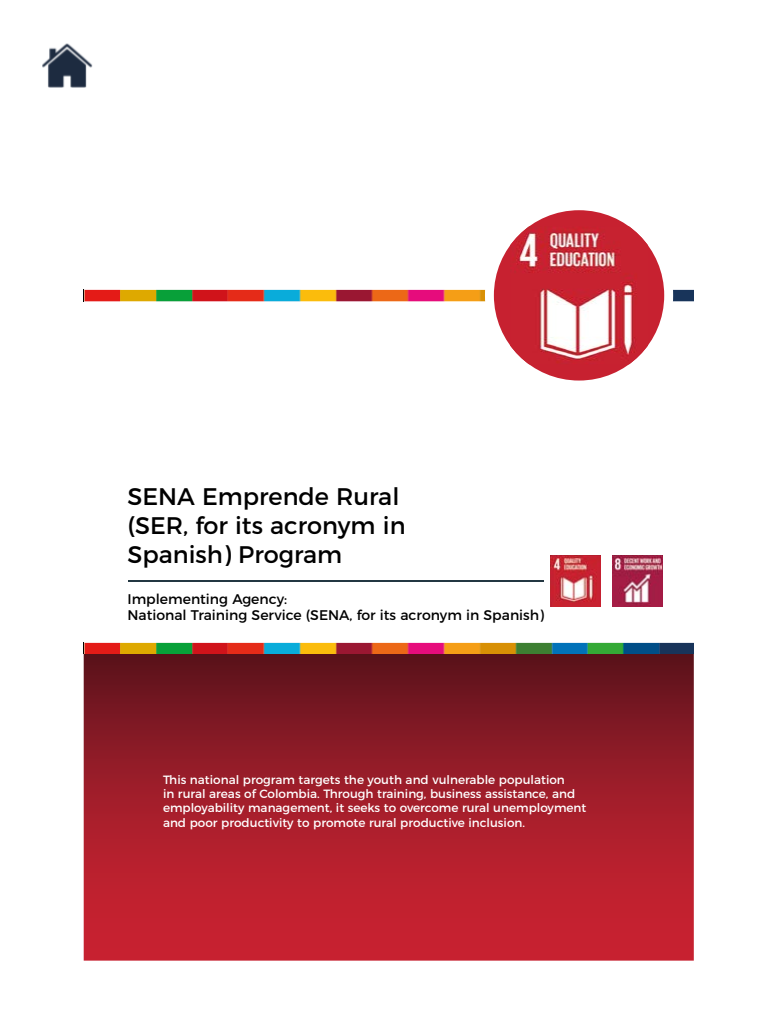
<style>
.page{position:relative;width:768px;height:1024px;background:#fff}
.page>*{position:absolute;margin:0;border:0;box-sizing:border-box;transform-origin:0 0}
.t1{font:24px/28.8px "Montserrat";color:#000}
.t2{font:14px/16.8px "Montserrat";color:#000}
.t3{font:12px/14.4px "Montserrat";color:#fff}
</style>
<div class="page">
<img style="left:84px;top:290px;width:610px;height:11px">
<div style="left:485px;top:201px;width:188px;height:188px;background:#fff;border-radius:50%"></div>
<svg style="left:84px;top:654px;width:610px;height:307px;background:#9d1c29"></svg>
<img style="left:84px;top:642px;width:610px;height:12px">
<hr style="left:128px;top:580px;width:416px;height:1px;background:#233742">
<img style="left:42px;top:43px;width:51px;height:45px">
<div style="left:494px;top:210px;width:170px;height:171px;background:#c72130;border-radius:85px"></div>
<img style="left:510px;top:226px;width:138px;height:138px">
<img style="left:550px;top:555px;width:51px;height:51px">
<img style="left:612px;top:555px;width:51px;height:51px">
<h1 class="t1" style="left:127px;top:480px;width:280px">SENA Emprende Rural (SER, for its acronym in<br>Spanish) Program</h1>
<p class="t2" style="left:127px;top:589px;width:418px">Implementing Agency:<br>National Training Service (SENA, for its acronym in Spanish)</p>
<p class="t3" style="left:163px;top:771px;width:425px">This national program targets the youth and vulnerable population<br>in rural areas of Colombia. Through training, business assistance, and employability management, it seeks to overcome rural unemployment and poor productivity to promote rural productive inclusion.</p>
</div>
